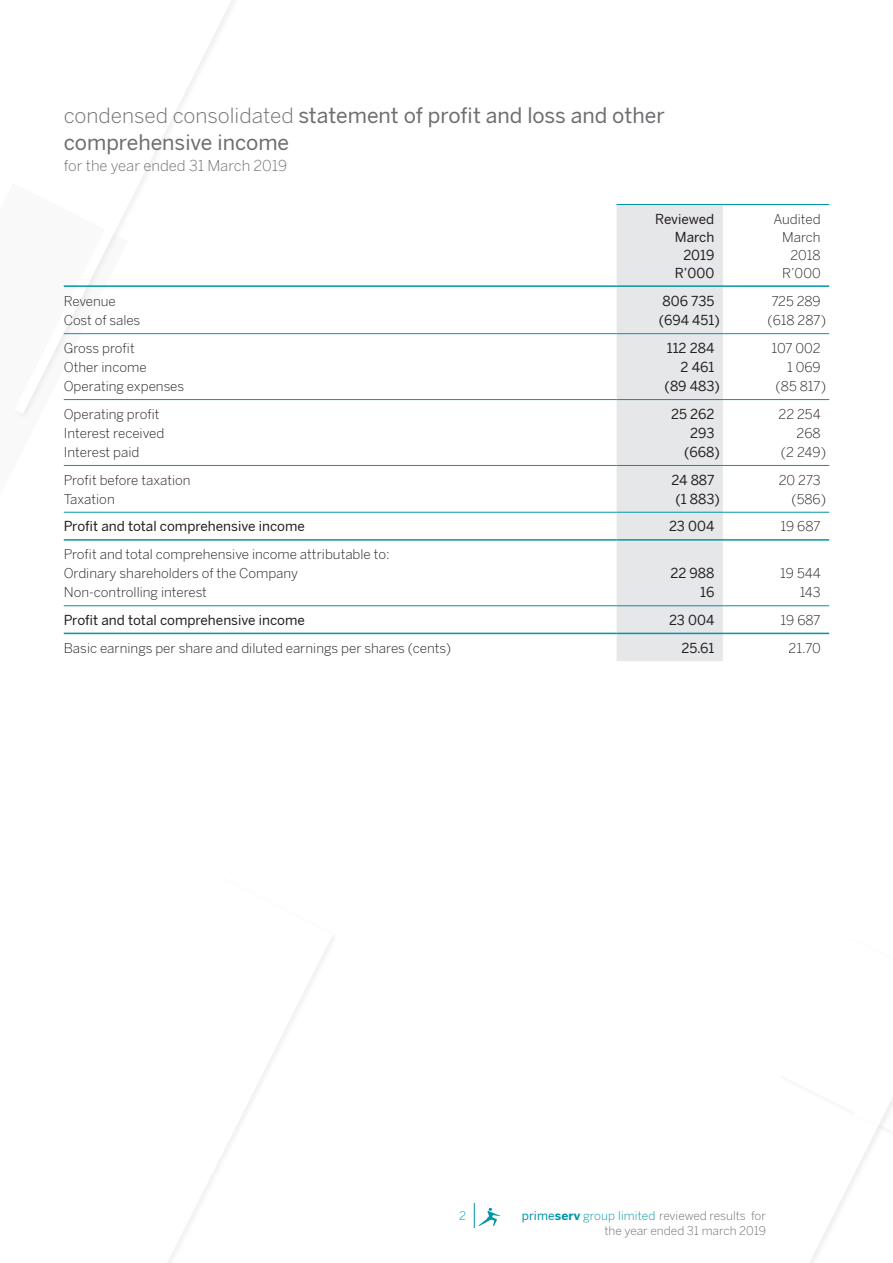
<style>
.page{position:relative;width:893px;height:1263px;background:#fff}
.page>*{position:absolute;margin:0;border:0;box-sizing:border-box;transform-origin:0 0}
.t1{font:21px/27px "Benton Sans";color:#6d6e71}
.t2{font:300 15px "Benton Sans";color:#6d6e71}
.t3{font:300 13.5px/18px "Benton Sans";color:#231f20;text-align:right}
.t4{font:13.5px/18px "Benton Sans";color:#231f20;text-align:right}
.t5{font:300 12px/15px "Benton Sans";color:#6d6e71;text-align:right}
.t6{font:300 12px "Benton Sans";color:#0097a7}
.s1{font-weight:300}
.s2{font-weight:400;color:#0097a7}
.s3{font-weight:700;color:#0097a7}
.s4{color:#0097a7}
</style>
<div class="page">
<svg style="left:474px;top:1203px;width:26px;height:25px"></svg>
<svg style="left:168px;top:938px;width:165px;height:325px"></svg>
<svg style="left:63px;top:465px;width:65px;height:170px"></svg>
<svg style="left:810px;top:1098px;width:83px;height:165px"></svg>
<svg style="left:17px;top:0;width:235px;height:414px"></svg>
<div style="left:617px;top:205px;width:106px;height:456px;background:#e6e7e8"></div>
<hr style="left:64px;top:333px;width:553px;height:1px;background:#0097a7">
<hr style="left:617px;top:333px;width:106px;height:1px;background:#0097a7">
<hr style="left:723px;top:333px;width:106px;height:1px;background:#0097a7">
<hr style="left:64px;top:399px;width:553px;height:1px;background:#0097a7">
<hr style="left:617px;top:399px;width:106px;height:1px;background:#0097a7">
<hr style="left:723px;top:399px;width:106px;height:1px;background:#0097a7">
<hr style="left:64px;top:465px;width:553px;height:1px;background:#0097a7">
<hr style="left:617px;top:465px;width:106px;height:1px;background:#0097a7">
<hr style="left:723px;top:465px;width:106px;height:1px;background:#0097a7">
<hr style="left:64px;top:285px;width:553px;height:2px;background:#0097a7">
<hr style="left:617px;top:204px;width:106px;height:1px;background:#0097a7">
<hr style="left:723px;top:204px;width:106px;height:1px;background:#0097a7">
<hr style="left:617px;top:285px;width:106px;height:2px;background:#0097a7">
<hr style="left:723px;top:285px;width:106px;height:2px;background:#0097a7">
<hr style="left:64px;top:605px;width:553px;height:1px;background:#0097a7">
<hr style="left:617px;top:605px;width:106px;height:1px;background:#0097a7">
<hr style="left:723px;top:605px;width:106px;height:1px;background:#0097a7">
<hr style="left:64px;top:633px;width:553px;height:1px;background:#0097a7">
<hr style="left:617px;top:633px;width:106px;height:1px;background:#0097a7">
<hr style="left:723px;top:633px;width:106px;height:1px;background:#0097a7">
<hr style="left:64px;top:512px;width:553px;height:1px;background:#0097a7">
<hr style="left:617px;top:512px;width:106px;height:1px;background:#0097a7">
<hr style="left:723px;top:512px;width:106px;height:1px;background:#0097a7">
<hr style="left:64px;top:539px;width:553px;height:2px;background:#0097a7">
<hr style="left:617px;top:539px;width:106px;height:2px;background:#0097a7">
<hr style="left:723px;top:539px;width:106px;height:2px;background:#0097a7">
<h1 class="t1" style="left:64px;top:102px;width:602px"><span class="s1">condensed consolidated</span> statement of profit and loss and other comprehensive income</h1>
<p class="t2" style="left:64px;top:157px;width:225px">for the year ended 31 March 2019</p>
<p class="t4" style="left:655px;top:210px;width:61px">Reviewed<br>March<br>2019<br>R’000</p>
<p class="t3" style="left:773px;top:210px;width:49px">Audited<br>March<br>2018<br>R’000</p>
<p class="t3" style="left:64px;top:292px;width:54px">Revenue</p>
<p class="t4" style="left:663px;top:292px;width:53px">806 735</p>
<p class="t3" style="left:771px;top:292px;width:51px">725 289</p>
<p class="t3" style="left:64px;top:311px;width:78px">Cost of sales</p>
<p class="t4" style="left:659px;top:311px;width:63px">(694 451)</p>
<p class="t3" style="left:767px;top:311px;width:60px">(618 287)</p>
<p class="t3" style="left:64px;top:339px;width:72px">Gross profit</p>
<p class="t4" style="left:667px;top:339px;width:49px">112 284</p>
<p class="t3" style="left:771px;top:339px;width:51px">107 002</p>
<p class="t3" style="left:64px;top:358px;width:84px">Other income</p>
<p class="t4" style="left:681px;top:358px;width:35px">2 461</p>
<p class="t3" style="left:787px;top:358px;width:35px">1 069</p>
<p class="t3" style="left:64px;top:377px;width:122px">Operating expenses</p>
<p class="t4" style="left:665px;top:377px;width:57px">(89 483)</p>
<p class="t3" style="left:775px;top:377px;width:52px">(85 817)</p>
<p class="t3" style="left:64px;top:405px;width:97px">Operating profit</p>
<p class="t4" style="left:671px;top:405px;width:45px">25 262</p>
<p class="t3" style="left:778px;top:405px;width:44px">22 254</p>
<p class="t3" style="left:64px;top:424px;width:102px">Interest received</p>
<p class="t4" style="left:690px;top:424px;width:26px">293</p>
<p class="t3" style="left:797px;top:424px;width:26px">268</p>
<p class="t3" style="left:64px;top:443px;width:77px">Interest paid</p>
<p class="t4" style="left:684px;top:443px;width:37px">(668)</p>
<p class="t3" style="left:781px;top:443px;width:47px">(2 249)</p>
<p class="t3" style="left:64px;top:471px;width:128px">Profit before taxation</p>
<p class="t4" style="left:671px;top:471px;width:44px">24 887</p>
<p class="t3" style="left:779px;top:471px;width:43px">20 273</p>
<p class="t3" style="left:64px;top:490px;width:52px">Taxation</p>
<p class="t4" style="left:675px;top:490px;width:46px">(1 883)</p>
<p class="t3" style="left:791px;top:490px;width:36px">(586)</p>
<p class="t4" style="left:64px;top:517px;width:243px">Profit and total comprehensive income</p>
<p class="t4" style="left:669px;top:517px;width:47px">23 004</p>
<p class="t3" style="left:780px;top:517px;width:42px">19 687</p>
<p class="t3" style="left:64px;top:544px;width:327px;line-height:19.2px;text-align:left">Profit and total comprehensive income attributable to:<br>Ordinary shareholders of the Company</p>
<p class="t4" style="left:670px;top:564px;width:46px">22 988</p>
<p class="t3" style="left:780px;top:564px;width:42px">19 544</p>
<p class="t3" style="left:64px;top:583px;width:145px">Non-controlling interest</p>
<p class="t4" style="left:700px;top:583px;width:16px">16</p>
<p class="t3" style="left:800px;top:583px;width:22px">143</p>
<p class="t4" style="left:64px;top:611px;width:243px">Profit and total comprehensive income</p>
<p class="t4" style="left:669px;top:611px;width:47px">23 004</p>
<p class="t3" style="left:780px;top:611px;width:42px">19 687</p>
<p class="t3" style="left:64px;top:639px;width:389px">Basic earnings per share and diluted earnings per shares (cents)</p>
<p class="t4" style="left:681px;top:639px;width:35px">25.61</p>
<p class="t3" style="left:788px;top:639px;width:34px">21.70</p>
<p class="t6" style="left:455px;top:1209px;width:17px">00</p>
<p class="t6" style="left:459px;top:1209px;width:8px">2</p>
<p class="t5" style="left:522px;top:1208px;width:246px"><span class="s2">prime</span><span class="s3">serv</span> <span class="s4">group limited</span> reviewed results for the year ended 31 march 2019</p>
</div>
